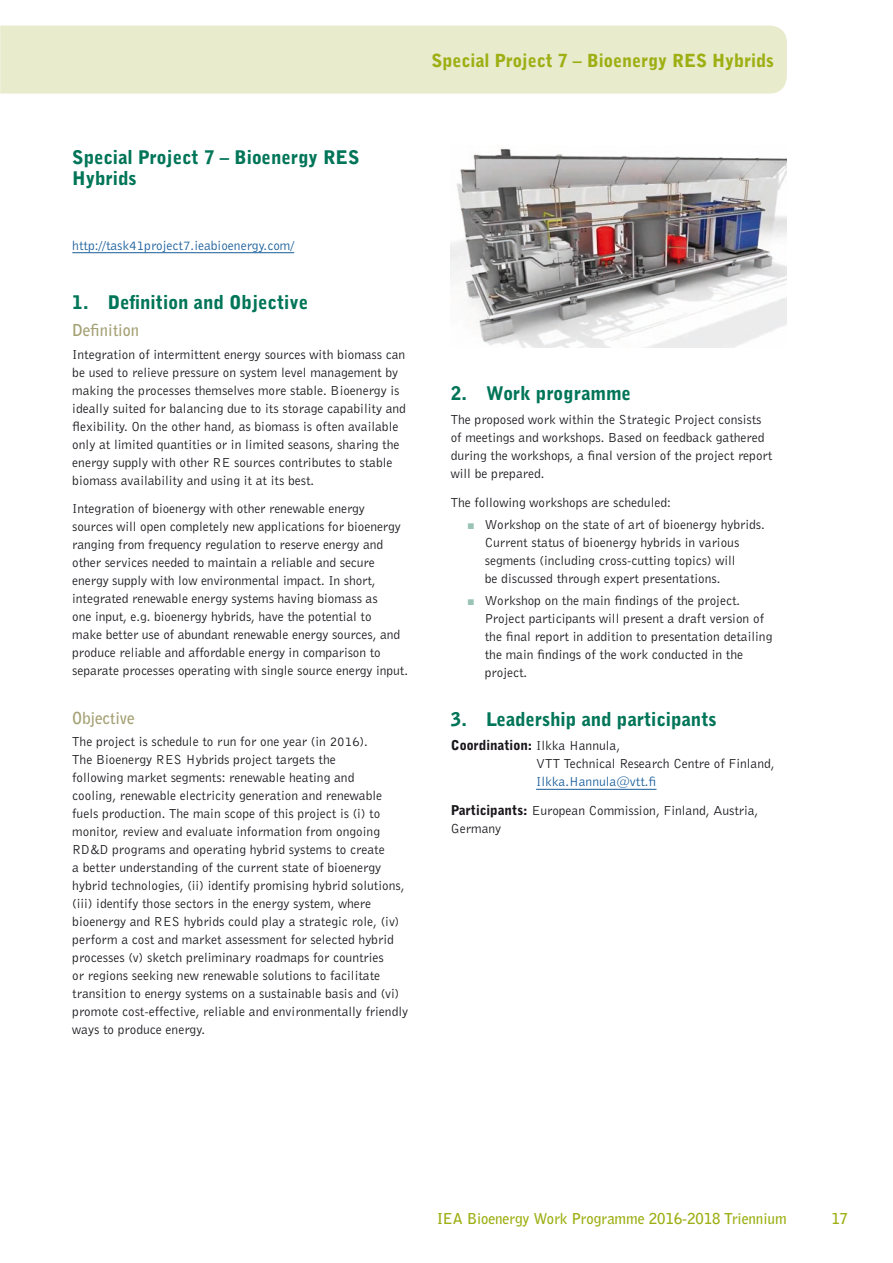
<style>
.page{position:relative;width:893px;height:1263px;background:#fff}
.page>*{position:absolute;margin:0;border:0;box-sizing:border-box;transform-origin:0 0}
.Head_II{font:900 18.75px "Bell Gothic BT";color:#007558}
.Head_I___11{font:900 18.75px/21px "Bell Gothic BT";color:#007558}
.t1{font:900 18px "Bell Gothic BT";color:#9daf13}
.Head_III_0B4{font:700 16.5px "Bell Gothic BT";color:#a5a175}
.Head_III{font:700 16.5px "Bell Gothic BT";color:#a5a175}
.t2{font:700 15px "Bell Gothic BT";color:#9daf13}
.Body_Text__3{font:13.5px/18px "Bell Gothic BT";color:#1a171c}
.Body_8-4__3{font:13.5px/18px "Bell Gothic BT";color:#1a171c}
.Body_8-4__1{font:13.5px/18px "Bell Gothic BT";color:#1a171c}
.Body_Text__5{font:13.5px "Bell Gothic BT";color:#165c9a}
.Body_Text__1{font:13.5px "Bell Gothic BT";color:#1a171c}
.s1{color:#99c4b5}
.s2{font-weight:900}
.s3{color:#165c9a}
</style>
<div class="page">
<div style="left:0;top:26px;width:787px;height:68px;background:#e9ebcd"></div>
<hr style="left:72px;top:252px;width:222px;height:1px;background:#165c9a">
<hr style="left:536px;top:789px;width:120px;height:1px;background:#165c9a">
<img style="left:451px;top:148px;width:336px;height:199px">
<h2 class="t1" style="left:431px;top:49px;width:344px">Special Project 7 – Bioenergy RES Hybrids</h2>
<p class="Head_I___11" style="left:72px;top:146px;width:289px">Special Project 7 – Bioenergy RES<br>Hybrids</p>
<p class="Body_Text__5" style="left:72px;top:237px;width:223px">http://task41project7.ieabioenergy.com/</p>
<p class="Head_II" style="left:72px;top:290px;width:237px">1. Definition and Objective</p>
<p class="Head_III_0B4" style="left:72px;top:319px;width:68px">Definition</p>
<p class="Body_Text__3" style="left:72px;top:345px;width:335px">Integration of intermittent energy sources with biomass can be used to relieve pressure on system level management by making the processes themselves more stable. Bioenergy is ideally suited for balancing due to its storage capability and flexibility. On the other hand, as biomass is often available only at limited quantities or in limited seasons, sharing the energy supply with other RE sources contributes to stable biomass availability and using it at its best.</p>
<p class="Body_Text__3" style="left:72px;top:499px;width:337px">Integration of bioenergy with other renewable energy sources will open completely new applications for bioenergy ranging from frequency regulation to reserve energy and other services needed to maintain a reliable and secure energy supply with low environmental impact. In short, integrated renewable energy systems having biomass as<br>one input, e.g. bioenergy hybrids, have the potential to<br>make better use of abundant renewable energy sources, and produce reliable and affordable energy in comparison to separate processes operating with single source energy input.</p>
<p class="Head_III" style="left:72px;top:707px;width:64px">Objective</p>
<p class="Body_Text__3" style="left:72px;top:732px;width:337px">The project is schedule to run for one year (in 2016).<br>The Bioenergy RES Hybrids project targets the<br>following market segments: renewable heating and<br>cooling, renewable electricity generation and renewable fuels production. The main scope of this project is (i) to monitor, review and evaluate information from ongoing RD&amp;D programs and operating hybrid systems to create<br>a better understanding of the current state of bioenergy hybrid technologies, (ii) identify promising hybrid solutions, (iii) identify those sectors in the energy system, where bioenergy and RES hybrids could play a strategic role, (iv) perform a cost and market assessment for selected hybrid processes (v) sketch preliminary roadmaps for countries<br>or regions seeking new renewable solutions to facilitate transition to energy systems on a sustainable basis and (vi) promote cost-effective, reliable and environmentally friendly ways to produce energy.</p>
<p class="Head_II" style="left:451px;top:381px;width:182px">2. Work programme</p>
<p class="Body_Text__3" style="left:451px;top:410px;width:323px">The proposed work within the Strategic Project consists of meetings and workshops. Based on feedback gathered during the workshops, a final version of the project report will be prepared.</p>
<p class="Body_Text__1" style="left:451px;top:494px;width:222px">The following workshops are scheduled:</p>
<p class="Body_8-4__1" style="left:485px;top:515px;width:282px;text-indent:-17px"><span class="s1">■</span> Workshop on the state of art of bioenergy hybrids.<br>Current status of bioenergy hybrids in various segments (including cross-cutting topics) will<br>be discussed through expert presentations.</p>
<p class="Body_8-4__3" style="left:485px;top:591px;width:289px;text-indent:-17px"><span class="s1">■</span> Workshop on the main findings of the project.<br>Project participants will present a draft version of the final report in addition to presentation detailing the main findings of the work conducted in the project.</p>
<p class="Head_II" style="left:451px;top:707px;width:267px">3. Leadership and participants</p>
<p class="Body_Text__3" style="left:536px;top:736px;width:240px;text-indent:-85px"><span class="s2">Coordination:</span> Ilkka Hannula,<br>VTT Technical Research Centre of Finland,<br><span class="s3">Ilkka.Hannula@vtt.fi</span></p>
<p class="Body_Text__3" style="left:451px;top:801px;width:309px"><span class="s2">Participants:</span> European Commission, Finland, Austria,<br>Germany</p>
<p class="t2" style="left:437px;top:1209px;width:351px">IEA Bioenergy Work Programme 2016-2018 Triennium</p>
<p class="t2" style="left:831px;top:1209px;width:18px">17</p>
</div>
